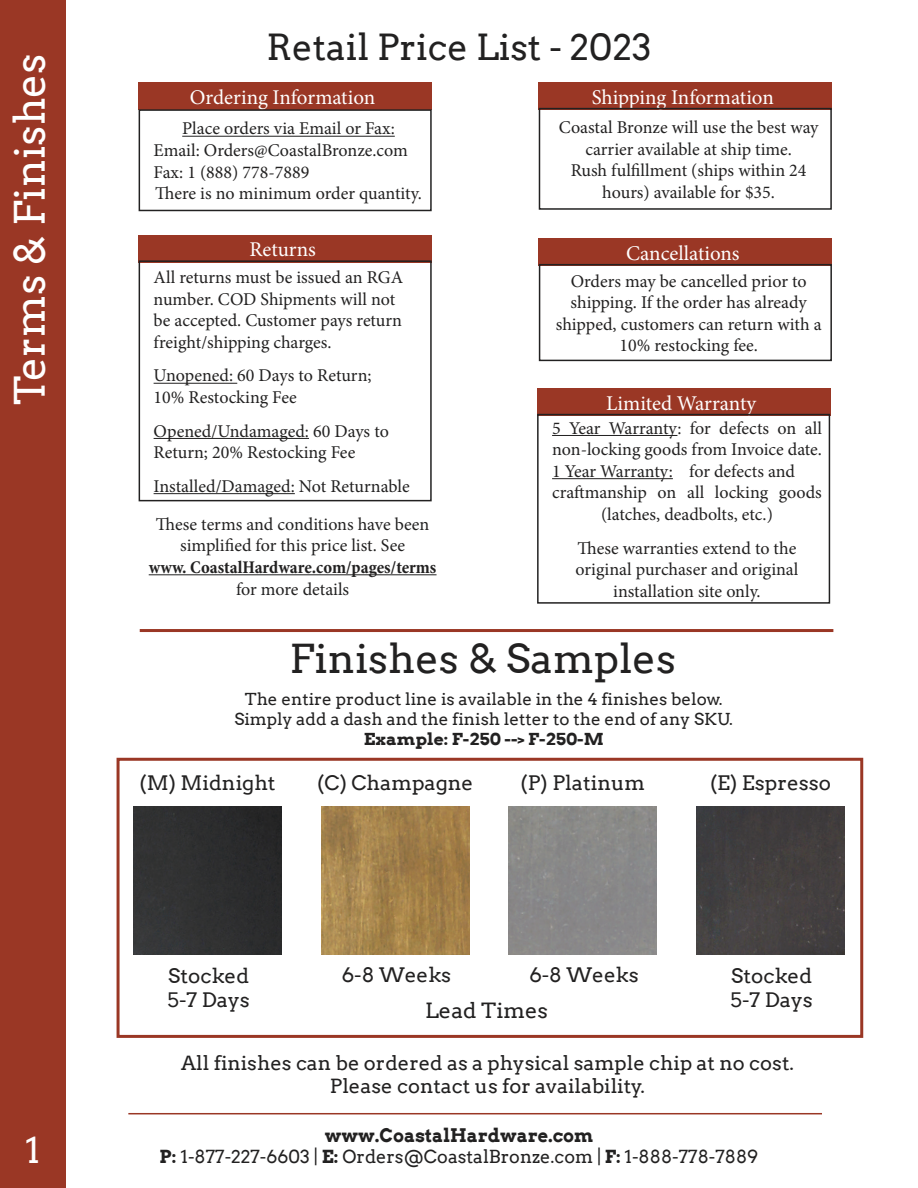
<style>
.page{position:relative;width:918px;height:1188px;background:#fff}
.page>*{position:absolute;margin:0;border:0;box-sizing:border-box;transform-origin:0 0}
.t1{font:42px "Arvo";color:#fff}
.t2{font:39.9px "Arvo";color:#222121}
.t3{font:36px "Arvo";color:#222121}
.t4{font:36px "Arvo";color:#fff}
.t5{font:21px "Minion Pro";letter-spacing:-.005em;color:#fff}
.t6{font:21px "Arvo";color:#222121}
.t7{font:19.95px/24px "Arvo";color:#222121}
.t8{font:19.5px/23.4px "Arvo";color:#222121;text-align:center}
.t9{font:700 18.75px "Arvo";color:#222121;scale:.96 1}
.t10{font:18px/21.6px "Minion Pro";color:#222121}
.t11{font:18px "Arvo";color:#222121}
.t12{font:700 condensed 18px "Minion Pro";color:#222121}
.t13{font:16.5px/19.8px "Arvo";color:#222121;text-align:center}
.t14{font:700 16.5px "Arvo";color:#222121;scale:1.06 1}
.s1{font-weight:700}
</style>
<div class="page">
<div style="left:139px;top:82px;width:293px;height:28px;background:#9a3725"></div>
<hr style="left:182px;top:136px;width:213px;height:1px;background:#222121">
<div style="left:139px;top:109px;width:293px;height:102px;border:2px solid #222121"></div>
<div style="left:539px;top:82px;width:293px;height:28px;background:#9a3725"></div>
<div style="left:539px;top:108px;width:293px;height:102px;border:2px solid #222121"></div>
<div style="left:539px;top:238px;width:293px;height:28px;background:#9a3725"></div>
<div style="left:539px;top:264px;width:293px;height:97px;border:2px solid #222121"></div>
<div style="left:139px;top:235px;width:293px;height:27px;background:#9a3725"></div>
<hr style="left:154px;top:383px;width:83px;height:1px;background:#222121">
<hr style="left:154px;top:438px;width:155px;height:1px;background:#222121">
<hr style="left:154px;top:493px;width:141px;height:1px;background:#222121">
<div style="left:139px;top:260px;width:293px;height:241px;border:2px solid #222121"></div>
<div style="left:537px;top:388px;width:293px;height:28px;background:#9a3725"></div>
<hr style="left:552px;top:435px;width:125px;height:1px;background:#222121">
<hr style="left:552px;top:478px;width:121px;height:1px;background:#222121">
<div style="left:537px;top:414px;width:293px;height:190px;border:2px solid #222121"></div>
<hr style="left:149px;top:574px;width:288px;height:1px;background:#222121">
<div style="left:0;top:0;width:66px;height:1188px;background:#9a3725"></div>
<hr style="left:140px;top:629px;width:693px;height:3px;background:#9a3725">
<img style="left:134px;top:807px;width:148px;height:148px">
<img style="left:321px;top:807px;width:148px;height:148px">
<div style="left:697px;top:807px;width:148px;height:148px;background:#423f3f"></div>
<div style="left:117px;top:758px;width:746px;height:280px;border:3px solid #9a3725"></div>
<hr style="left:128px;top:1113px;width:694px;height:1px;background:#9a3725">
<h1 class="t1" style="left:5px;top:405px;width:354px;rotate:-90deg">Terms &amp; Finishes</h1>
<h3 class="t4" style="left:25px;top:1129px;width:17px">1</h3>
<h3 class="t3" style="left:267px;top:25px;width:386px">Retail Price List - 2023</h3>
<p class="t5" style="left:190px;top:83px;width:187px">Ordering Information</p>
<p class="t10" style="left:154px;top:118px;width:270px;text-indent:29px">Place orders via Email or Fax:<br>Email: Orders@CoastalBronze.com<br>Fax: 1 (888) 778-7889<br>There is no minimum order quantity.</p>
<p class="t5" style="left:592px;top:83px;width:184px">Shipping Information</p>
<p class="t10" style="left:559px;top:116px;width:261px;text-align:center">Coastal Bronze will use the best way carrier available at ship time.<br>Rush fulfillment (ships within 24 hours) available for $35.</p>
<p class="t5" style="left:250px;top:235px;width:68px">Returns</p>
<p class="t10" style="left:154px;top:267px;width:251px">All returns must be issued an RGA number. COD Shipments will not be accepted. Customer pays return freight/shipping charges.</p>
<p class="t10" style="left:154px;top:365px;width:220px">Unopened: 60 Days to Return;<br>10% Restocking Fee</p>
<p class="t10" style="left:154px;top:420px;width:237px">Opened/Undamaged: 60 Days to<br>Return; 20% Restocking Fee</p>
<p class="t10" style="left:154px;top:475px;width:258px">Installed/Damaged: Not Returnable</p>
<p class="t10" style="left:156px;top:513px;width:275px;text-align:center">These terms and conditions have been simplified for this price list. See</p>
<p class="t12" style="left:149px;top:555px;width:289px">www. CoastalHardware.com/pages/terms</p>
<p class="t10" style="left:236px;top:578px;width:115px">for more details</p>
<p class="t5" style="left:626px;top:239px;width:115px">Cancellations</p>
<p class="t10" style="left:556px;top:270px;width:267px;text-align:center">Orders may be cancelled prior to shipping. If the order has already shipped, customers can return with a<br>10% restocking fee.</p>
<p class="t5" style="left:606px;top:389px;width:152px">Limited Warranty</p>
<p class="t10" style="left:552px;top:417px;width:271px">5 Year Warranty: for defects on all</p>
<p class="t10" style="left:552px;top:439px;width:271px">non-locking goods from Invoice date.</p>
<p class="t10" style="left:552px;top:460px;width:245px">1 Year Warranty: for defects and</p>
<p class="t10" style="left:552px;top:482px;width:271px">craftmanship on all locking goods</p>
<p class="t10" style="left:601px;top:504px;width:173px">(latches, deadbolts, etc.)</p>
<p class="t10" style="left:576px;top:537px;width:224px;text-align:center">These warranties extend to the original purchaser and original installation site only.</p>
<h2 class="t2" style="left:290px;top:634px;width:388px">Finishes &amp; Samples</h2>
<p class="t13" style="left:234px;top:689px;width:500px">The entire product line is available in the 4 finishes below.<br>Simply add a dash and the finish letter to the end of any SKU.</p>
<p class="t14" style="left:364px;top:728px;width:228px">Example: F-250 --&gt; F-250-M</p>
<p class="t7" style="left:140px;top:771px;width:137px">(M) Midnight</p>
<p class="t7" style="left:317px;top:771px;width:158px">(C) Champagne</p>
<p class="t7" style="left:521px;top:771px;width:126px">(P) Platinum</p>
<p class="t7" style="left:710px;top:771px;width:123px">(E) Espresso</p>
<p class="t7" style="left:168px;top:964px;width:84px">Stocked<br>5-7 Days</p>
<p class="t7" style="left:342px;top:963px;width:111px">6-8 Weeks</p>
<p class="t7" style="left:529px;top:963px;width:111px">6-8 Weeks</p>
<p class="t7" style="left:731px;top:964px;width:84px">Stocked<br>5-7 Days</p>
<p class="t6" style="left:425px;top:998px;width:124px">Lead Times</p>
<p class="t8" style="left:181px;top:1051px;width:614px">All finishes can be ordered as a physical sample chip at no cost.<br>Please contact us for availability.</p>
<p class="t9" style="left:325px;top:1123px;width:281px">www.CoastalHardware.com</p>
<p class="t11" style="left:160px;top:1146px;width:600px"><span class="s1">P:</span> 1-877-227-6603 | <span class="s1">E:</span> Orders@CoastalBronze.com | <span class="s1">F:</span> 1-888-778-7889</p>
</div>
